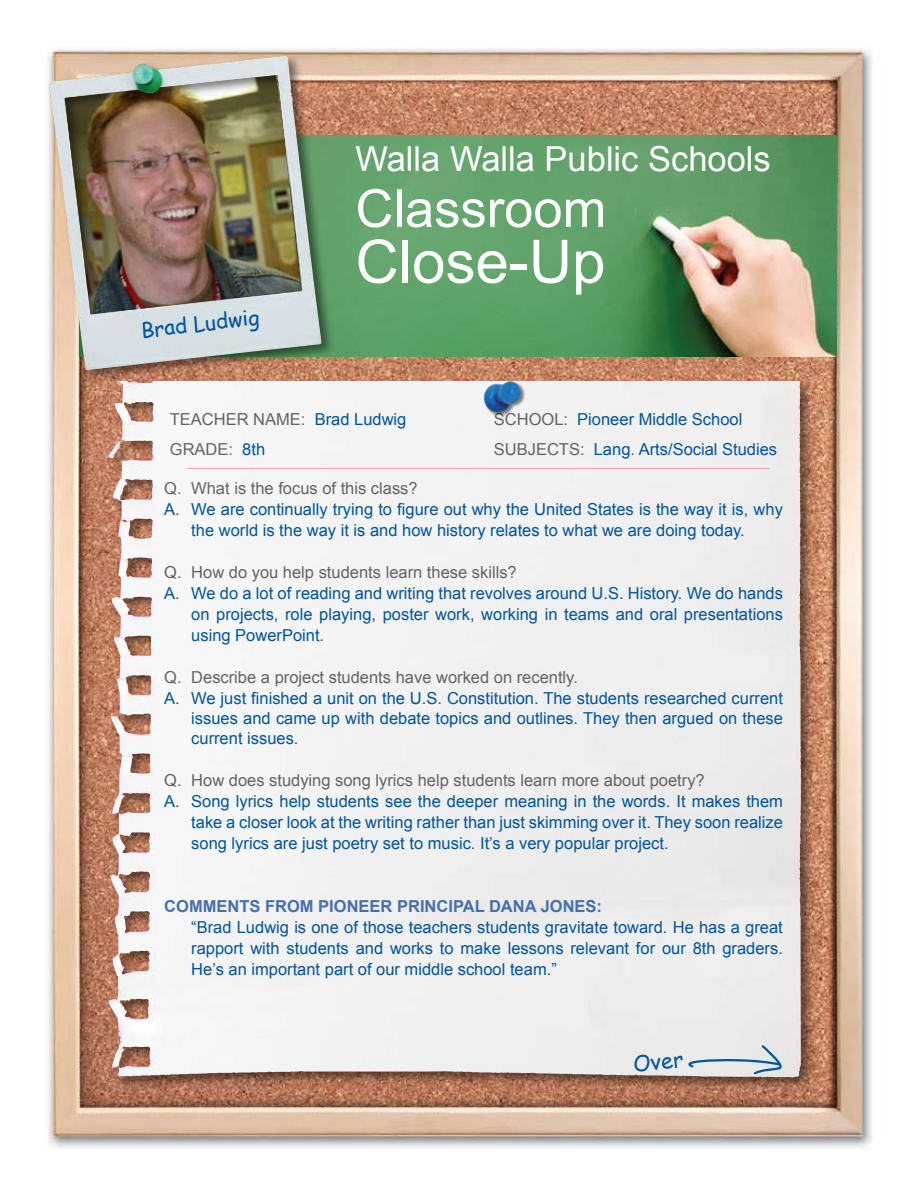
<style>
.page{position:relative;width:918px;height:1188px;background:#fff}
.page>*{position:absolute;margin:0;border:0;box-sizing:border-box;transform-origin:0 0}
.t1{font:60px "Arial";color:#fff}
.t2{font:52.5px "Arial";color:#fff}
.t3{font:34.5px "Arial";color:#fff}
.t4{font:21.75px "Comic Sans MS";color:#00549d}
.t5{font:21px "Comic Sans MS";color:#00549d}
.t6{font:16.5px/21px "Arial";color:#00549d;text-align:justify}
.t7{font:16.5px "Arial";color:#636466}
.t8{font:700 16.5px "Arial";color:#456faf}
.s1{color:#00549d}
.s2{color:#636466}
</style>
<div class="page">
<img style="left:48px;top:49px;width:825px;height:1099px">
<img style="left:336px;top:135px;width:501px;height:222px">
<div style="left:105px;top:378px;width:711px;height:715px;background:#000;opacity:.5"></div>
<img style="left:799px;top:382px;width:2px;height:460px">
<hr style="left:187px;top:468px;width:583px;height:1px;background:#f499c1">
<svg style="left:682px;top:1044px;width:104px;height:32px;background:#d1dae1"></svg>
<div style="left:483px;top:380px;width:43px;height:38px;background:#000;opacity:.5"></div>
<img style="left:483px;top:381px;width:38px;height:34px">
<div style="left:45px;top:52px;width:291px;height:333px;background:#000;opacity:.5"></div>
<img style="left:49px;top:55px;width:273px;height:315px">
<p class="t5" style="left:139px;top:315px;width:120px;rotate:-7deg">Brad Ludwig</p>
<h3 class="t3" style="left:356px;top:136px;width:417px">Walla Walla Public Schools</h3>
<h2 class="t2" style="left:356px;top:174px;width:252px">Classroom</h2>
<h1 class="t1" style="left:356px;top:222px;width:252px">Close-Up</h1>
<p class="t7" style="left:170px;top:408px;width:238px">TEACHER NAME: <span class="s1">Brad Ludwig</span></p>
<p class="t6" style="left:494px;top:409px;width:250px"><span class="s2">SCHOOL:</span> Pioneer Middle School</p>
<p class="t7" style="left:170px;top:438px;width:97px">GRADE: <span class="s1">8th</span></p>
<p class="t6" style="left:494px;top:439px;width:285px"><span class="s2">SUBJECTS:</span> Lang. Arts/Social Studies</p>
<p class="t7" style="left:164px;top:478px;width:255px">Q. What is the focus of this class?</p>
<p class="t6" style="left:191px;top:499px;width:593px;text-indent:-27px">A. We are continually trying to figure out why the United States is the way it is, why the world is the way it is and how history relates to what we are doing today.</p>
<p class="t7" style="left:164px;top:562px;width:354px">Q. How do you help students learn these skills?</p>
<p class="t6" style="left:191px;top:583px;width:593px;text-indent:-27px">A. We do a lot of reading and writing that revolves around U.S. History. We do hands on projects, role playing, poster work, working in teams and oral presentations using PowerPoint.</p>
<p class="t7" style="left:164px;top:667px;width:415px">Q. Describe a project students have worked on recently.</p>
<p class="t6" style="left:191px;top:689px;width:593px;line-height:19.8px;text-indent:-27px">A. We just finished a unit on the U.S. Constitution. The students researched current issues and came up with debate topics and outlines. They then argued on these current issues.</p>
<p class="t7" style="left:164px;top:769px;width:542px">Q. How does studying song lyrics help students learn more about poetry?</p>
<p class="t6" style="left:191px;top:791px;width:593px;text-indent:-27px">A. Song lyrics help students see the deeper meaning in the words. It makes them take a closer look at the writing rather than just skimming over it. They soon realize song lyrics are just poetry set to music. It’s a very popular project.</p>
<p class="t8" style="left:164px;top:895px;width:439px">COMMENTS FROM PIONEER PRINCIPAL DANA JONES:</p>
<p class="t6" style="left:191px;top:917px;width:593px">“Brad Ludwig is one of those teachers students gravitate toward. He has a great rapport with students and works to make lessons relevant for our 8th graders.<br>He’s an important part of our middle school team.”</p>
<h3 class="t4" style="left:632px;top:1048px;width:52px;rotate:-6deg">Over</h3>
</div>
